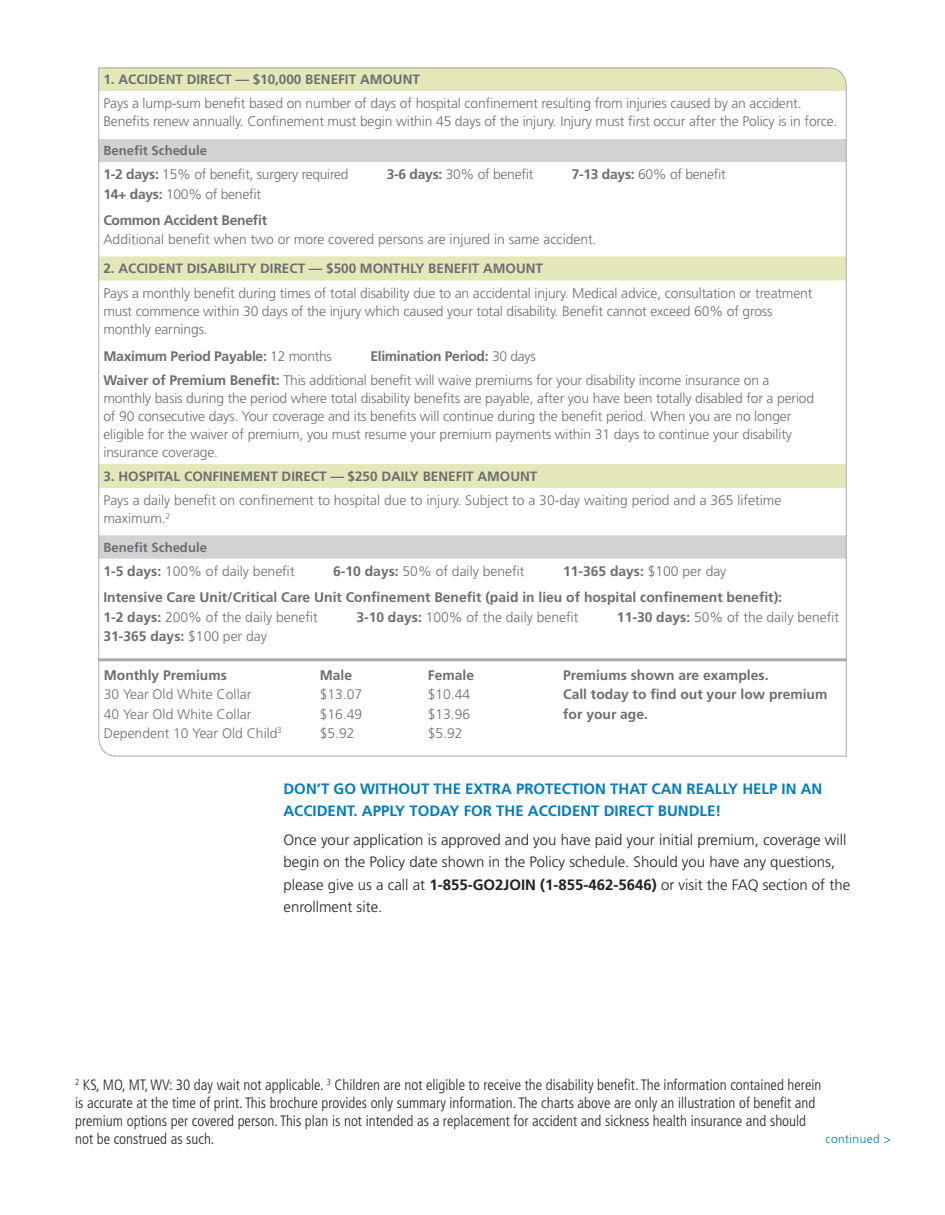
<style>
.page{position:relative;width:945px;height:1215px;background:#fff}
.page>*{position:absolute;margin:0;border:0;box-sizing:border-box;transform-origin:0 0}
.t1{font:300 condensed 15px/18px "Frutiger LT Std";color:#231f20}
.t2{font:300 15px/22.5px "Frutiger LT Std";color:#231f20}
.t3{font:700 15px/22.5px "Frutiger LT Std";color:#007cc2}
.t4{font:300 13.8px/18px "Frutiger LT Std";letter-spacing:-.01em;color:#6c6d70}
.t5{font:700 13.8px/19.5px "Frutiger LT Std";color:#6c6d70}
.t6{font:700 13.8px "Frutiger LT Std";letter-spacing:-.02em;color:#6c6d70}
.t7{font:700 13.5px "Frutiger LT Std";color:#6c6d70}
.t8{font:700 13.2px "Frutiger LT Std";color:#6c6d70}
.t9{font:300 12px "Frutiger LT Std";letter-spacing:.03em;color:#007cc2}
.s1{font-weight:700}
.s2{font-weight:300}
</style>
<div class="page">
<svg style="left:98px;top:67px;width:749px;height:690px"></svg>
<hr style="left:98px;top:658px;width:749px;height:3px;background:#a8a9ad">
<p class="t7" style="left:103px;top:72px;width:318px">1. ACCIDENT DIRECT — $10,000 BENEFIT AMOUNT</p>
<p class="t4" style="left:103px;top:95px;width:736px">Pays a lump-sum benefit based on number of days of hospital confinement resulting from injuries caused by an accident.<br>Benefits renew annually. Confinement must begin within 45 days of the injury. Injury must first occur after the Policy is in force.</p>
<p class="t8" style="left:103px;top:143px;width:105px">Benefit Schedule</p>
<p class="t4" style="left:103px;top:166px;width:247px"><span class="s1">1-2 days:</span> 15% of benefit, surgery required</p>
<p class="t4" style="left:387px;top:166px;width:148px"><span class="s1">3-6 days:</span> 30% of benefit</p>
<p class="t4" style="left:572px;top:166px;width:156px"><span class="s1">7-13 days:</span> 60% of benefit</p>
<p class="t4" style="left:103px;top:185px;width:159px"><span class="s1">14+ days:</span> 100% of benefit</p>
<p class="t6" style="left:103px;top:212px;width:165px">Common Accident Benefit</p>
<p class="t4" style="left:103px;top:231px;width:495px">Additional benefit when two or more covered persons are injured in same accident.</p>
<p class="t7" style="left:103px;top:261px;width:441px">2. ACCIDENT DISABILITY DIRECT — $500 MONTHLY BENEFIT AMOUNT</p>
<p class="t4" style="left:103px;top:284px;width:710px">Pays a monthly benefit during times of total disability due to an accidental injury. Medical advice, consultation or treatment must commence within 30 days of the injury which caused your total disability. Benefit cannot exceed 60% of gross monthly earnings.</p>
<p class="t6" style="left:103px;top:348px;width:230px">Maximum Period Payable: <span class="s2">12 months</span></p>
<p class="t6" style="left:370px;top:348px;width:167px">Elimination Period: <span class="s2">30 days</span></p>
<p class="t4" style="left:103px;top:372px;width:712px"><span class="s1">Waiver of Premium Benefit:</span> This additional benefit will waive premiums for your disability income insurance on a monthly basis during the period where total disability benefits are payable, after you have been totally disabled for a period of 90 consecutive days. Your coverage and its benefits will continue during the benefit period. When you are no longer eligible for the waiver of premium, you must resume your premium payments within 31 days to continue your disability insurance coverage.</p>
<p class="t7" style="left:103px;top:468px;width:436px">3. HOSPITAL CONFINEMENT DIRECT — $250 DAILY BENEFIT AMOUNT</p>
<p class="t4" style="left:103px;top:492px;width:679px">Pays a daily benefit on confinement to hospital due to injury. Subject to a 30-day waiting period and a 365 lifetime maximum.<sup>2</sup></p>
<p class="t8" style="left:103px;top:540px;width:105px">Benefit Schedule</p>
<p class="t4" style="left:103px;top:562px;width:193px"><span class="s1">1-5 days:</span> 100% of daily benefit</p>
<p class="t4" style="left:333px;top:562px;width:193px"><span class="s1">6-10 days:</span> 50% of daily benefit</p>
<p class="t5" style="left:563px;top:561px;width:165px">11-365 days: <span class="s2">$100 per day</span></p>
<p class="t5" style="left:103px;top:588px;width:680px">Intensive Care Unit/Critical Care Unit Confinement Benefit (paid in lieu of hospital confinement benefit):</p>
<p class="t4" style="left:103px;top:608px;width:216px"><span class="s1">1-2 days:</span> 200% of the daily benefit</p>
<p class="t4" style="left:356px;top:608px;width:224px"><span class="s1">3-10 days:</span> 100% of the daily benefit</p>
<p class="t4" style="left:617px;top:608px;width:224px"><span class="s1">11-30 days:</span> 50% of the daily benefit</p>
<p class="t5" style="left:103px;top:627px;width:165px">31-365 days: <span class="s2">$100 per day</span></p>
<p class="t5" style="left:104px;top:665px;width:125px">Monthly Premiums</p>
<p class="t5" style="left:320px;top:665px;width:34px">Male</p>
<p class="t5" style="left:428px;top:665px;width:48px">Female</p>
<p class="t4" style="left:104px;top:685px;width:149px">30 Year Old White Collar</p>
<p class="t4" style="left:320px;top:685px;width:44px">$13.07</p>
<p class="t4" style="left:428px;top:685px;width:44px">$10.44</p>
<p class="t4" style="left:104px;top:705px;width:149px">40 Year Old White Collar</p>
<p class="t4" style="left:320px;top:705px;width:44px">$16.49</p>
<p class="t4" style="left:428px;top:705px;width:44px">$13.96</p>
<p class="t4" style="left:104px;top:724px;width:179px">Dependent 10 Year Old Child<sup>3</sup></p>
<p class="t4" style="left:320px;top:724px;width:36px">$5.92</p>
<p class="t4" style="left:428px;top:724px;width:36px">$5.92</p>
<p class="t5" style="left:563px;top:665px;width:266px">Premiums shown are examples.<br>Call today to find out your low premium for your age.</p>
<p class="t3" style="left:284px;top:778px;width:540px">DON’T GO WITHOUT THE EXTRA PROTECTION THAT CAN REALLY HELP IN AN<br>ACCIDENT. APPLY TODAY FOR THE ACCIDENT DIRECT BUNDLE!</p>
<p class="t2" style="left:284px;top:829px;width:568px">Once your application is approved and you have paid your initial premium, coverage will begin on the Policy date shown in the Policy schedule. Should you have any questions, please give us a call at <span class="s1">1-855-GO2JOIN (1-855-462-5646)</span> or visit the FAQ section of the enrollment site.</p>
<p class="t1" style="left:75px;top:1076px;width:748px"><sup>2</sup> KS, MO, MT, WV: 30 day wait not applicable. <sup>3</sup> Children are not eligible to receive the disability benefit. The information contained herein is accurate at the time of print. This brochure provides only summary information. The charts above are only an illustration of benefit and premium options per covered person. This plan is not intended as a replacement for accident and sickness health insurance and should not be construed as such.</p>
<p class="t9" style="left:826px;top:1132px;width:67px">continued &gt;</p>
</div>
